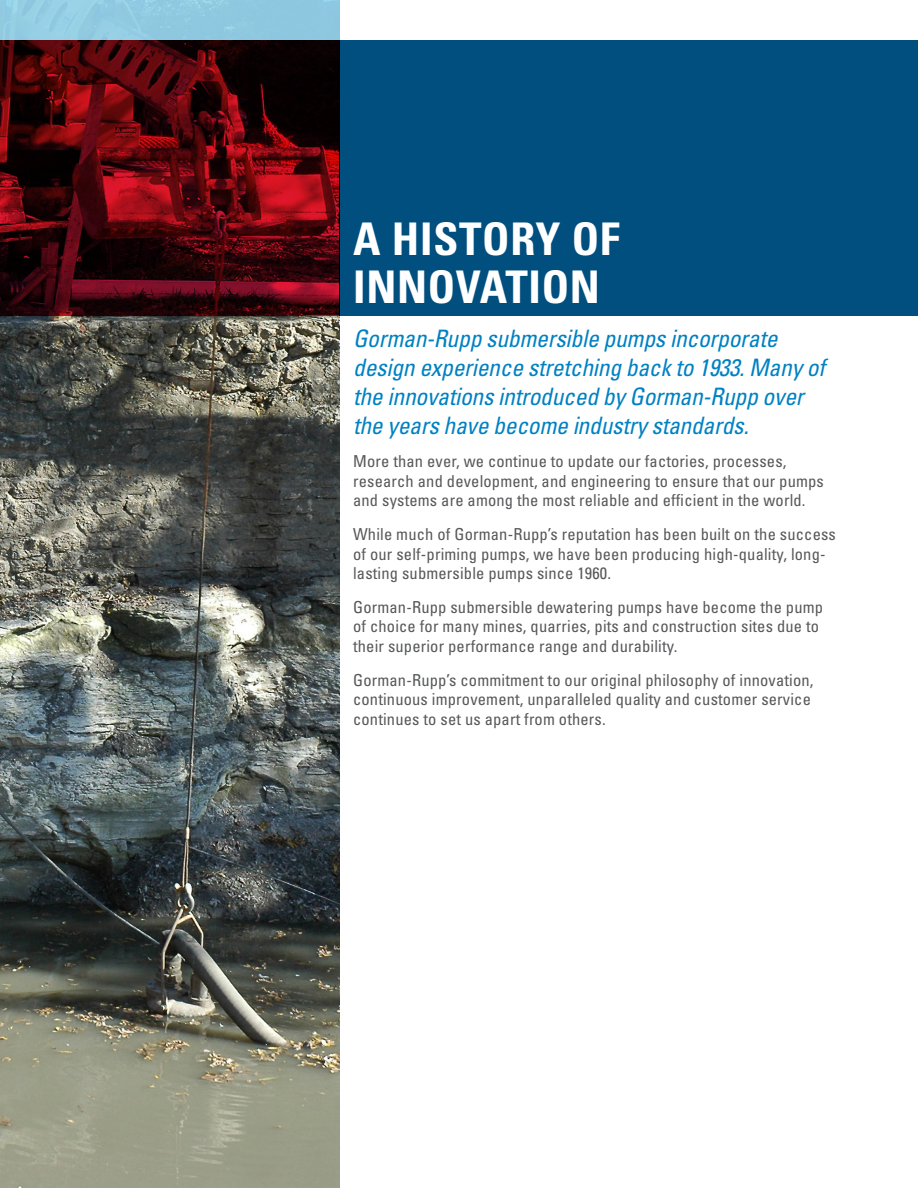
<style>
.page{position:relative;width:918px;height:1188px;background:#fff}
.page>*{position:absolute;margin:0;border:0;box-sizing:border-box;transform-origin:0 0}
.White_Knockout_Headl{font:700 condensed 45px/48px "Univers LT Std";letter-spacing:.015em;color:#fff}
.Copy_Black{font:italic condensed 24px/28.8px "Univers LT Std";letter-spacing:-.01em;color:#0081c2}
.Copy_Black-2{font:condensed 16.5px/19.8px "Univers LT Std";letter-spacing:.01em;color:#57585a}
</style>
<div class="page">
<img style="left:0;top:316px;width:340px;height:872px">
<svg style="left:0;top:40px;width:340px;height:276px;background:#48060b"></svg>
<div style="left:340px;top:40px;width:578px;height:276px;background:#004f7f"></div>
<div style="left:0;top:0;width:340px;height:40px;background:#8ec9e0"></div>
<p class="White_Knockout_Headl" style="left:353px;top:215px;width:268px">A HISTORY OF<br>INNOVATION</p>
<p class="Copy_Black" style="left:353px;top:324px;width:473px">Gorman-Rupp submersible pumps incorporate design experience stretching back to 1933. Many of the innovations introduced by Gorman-Rupp over the years have become industry standards.</p>
<p class="Copy_Black-2" style="left:353px;top:451px;width:472px">More than ever, we continue to update our factories, processes, research and development, and engineering to ensure that our pumps and systems are among the most reliable and efficient in the world.</p>
<p class="Copy_Black-2" style="left:353px;top:524px;width:484px">While much of Gorman-Rupp’s reputation has been built on the success of our self-priming pumps, we have been producing high-quality, long&shy;lasting submersible pumps since 1960.</p>
<p class="Copy_Black-2" style="left:353px;top:597px;width:471px">Gorman-Rupp submersible dewatering pumps have become the pump of choice for many mines, quarries, pits and construction sites due to their superior performance range and durability.</p>
<p class="Copy_Black-2" style="left:353px;top:670px;width:462px">Gorman-Rupp’s commitment to our original philosophy of innovation, continuous improvement, unparalleled quality and customer service continues to set us apart from others.</p>
</div>
